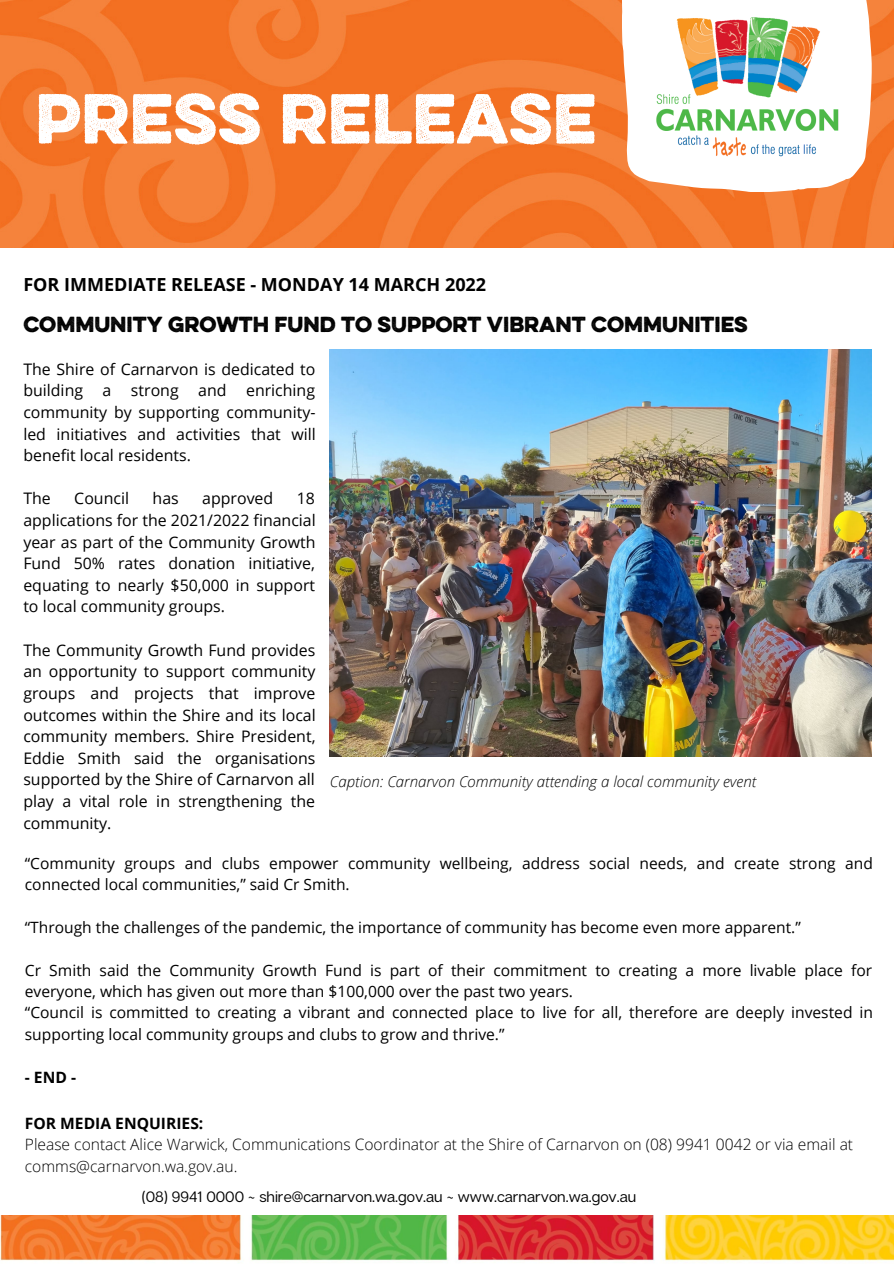
<style>
.page{position:relative;width:894px;height:1264px;background:#fff}
.page>*{position:absolute;margin:0;border:0;box-sizing:border-box;transform-origin:0 0}
.t1{font:700 63px "Eveleth Dot";color:#fff}
.t2{font:700 19.5px "Eveleth Dot";color:#000}
.t3{font:700 18px "Open Sans";color:#000}
.t4{font:15.9px/21.6px "Open Sans";color:#000;text-align:justify}
.t5{font:15.6px/21.5px "Open Sans";color:#000}
.t6{font:300 15.6px/21.5px "Open Sans";color:#000}
.t7{font:700 15.6px "Open Sans";color:#000}
.t8{font:15px "Articulat CF";color:#000}
.t9{font:italic 300 15px "Open Sans";color:#000}
</style>
<div class="page">
<img style="left:0;top:0;width:893px;height:248px">
<svg style="left:621px;top:0;width:250px;height:192px"></svg>
<img style="left:0;top:1215px;width:893px;height:48px">
<img style="left:636px;top:0;width:209px;height:176px">
<img style="left:330px;top:350px;width:541px;height:406px">
<p class="t1" style="left:35px;top:89px;width:562px">PRESS RELEASE</p>
<p class="t3" style="left:23px;top:271px;width:464px">FOR IMMEDIATE RELEASE - MONDAY 14 MARCH 2022</p>
<p class="t2" style="left:23px;top:315px;width:725px">COMMUNITY GROWTH FUND TO SUPPORT VIBRANT COMMUNITIES</p>
<p class="t4" style="left:23px;top:357px;width:294px">The Shire of Carnarvon is dedicated to building a strong and enriching community by supporting community&shy;led initiatives and activities that will benefit local residents.</p>
<p class="t4" style="left:23px;top:487px;width:29px">The</p>
<p class="t4" style="left:74px;top:487px;width:56px">Council</p>
<p class="t4" style="left:152px;top:487px;width:28px">has</p>
<p class="t4" style="left:202px;top:487px;width:72px">approved</p>
<p class="t4" style="left:23px;top:487px;width:294px;text-indent:273px">18 applications for the 2021/2022 financial year as part of the Community Growth Fund 50% rates donation initiative, equating to nearly $50,000 in support to local community groups.</p>
<p class="t4" style="left:23px;top:638px;width:294px">The Community Growth Fund provides an opportunity to support community groups and projects that improve outcomes within the Shire and its local community members. Shire President, Eddie Smith said the organisations supported by the Shire of Carnarvon all play a vital role in strengthening the community.</p>
<p class="t5" style="left:25px;top:851px;width:849px">“Community groups and clubs empower community wellbeing, address social needs, and create strong and connected local communities,” said Cr Smith.</p>
<p class="t5" style="left:25px;top:916px;width:777px">“Through the challenges of the pandemic, the importance of community has become even more apparent.”</p>
<p class="t5" style="left:25px;top:958px;width:848px">Cr Smith said the Community Growth Fund is part of their commitment to creating a more livable place for everyone, which has given out more than $100,000 over the past two years.</p>
<p class="t5" style="left:25px;top:1001px;width:849px">“Council is committed to creating a vibrant and connected place to live for all, therefore are deeply invested in supporting local community groups and clubs to grow and thrive.”</p>
<p class="t7" style="left:25px;top:1065px;width:53px">- END -</p>
<p class="t9" style="left:330px;top:770px;width:427px">Caption: Carnarvon Community attending a local community event</p>
<p class="t7" style="left:25px;top:1112px;width:180px">FOR MEDIA ENQUIRIES:</p>
<p class="t6" style="left:25px;top:1133px;width:829px">Please contact Alice Warwick, Communications Coordinator at the Shire of Carnarvon on (08) 9941 0042 or via email at comms@carnarvon.wa.gov.au.</p>
<p class="t8" style="left:142px;top:1186px;width:496px">(08) 9941 0000 ~ shire@carnarvon.wa.gov.au ~ www.carnarvon.wa.gov.au</p>
</div>
